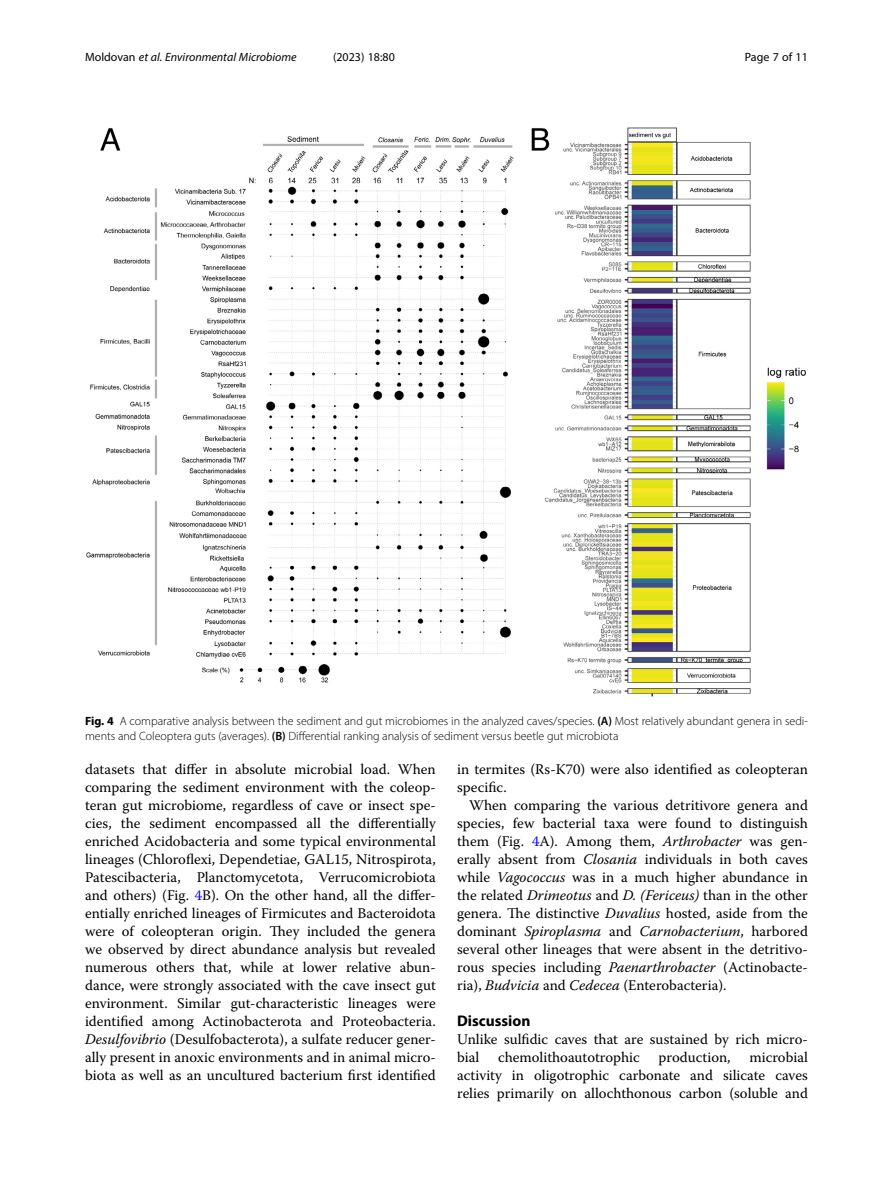
<style>
.page{position:relative;width:893px;height:1191px;background:#fff}
.page>*{position:absolute;margin:0;border:0;box-sizing:border-box;transform-origin:0 0}
.Head_1{font:700 15.45px "Myriad Pro";color:#000}
.Body_Text{font:14.7px/18px "Warnock Pro";color:#000;text-align:justify}
.Body_Text_Indent{font:14.7px/18px "Warnock Pro";color:#000;text-align:justify}
.Figure_Caption{font:300 12px/15px "Myriad Pro";color:#000}
.t1{font:italic 12px "Myriad Pro";color:#000}
.t2{font:12px "Myriad Pro";color:#000}
.s1{font-style:normal}
.s2{font-weight:700}
.s3{font-weight:600}
.s4{color:#00f}
.s5{font-style:italic}
</style>
<div class="page">
<img style="left:86px;top:127px;width:720px;height:570px">
<p class="t1" style="left:85px;top:50px;width:213px"><span class="s1">Moldovan</span> et al. Environmental Microbiome</p>
<p class="t2" style="left:333px;top:50px;width:63px">(2023) 18:80</p>
<p class="t2" style="left:745px;top:50px;width:65px">Page 7 of 11</p>
<p class="Figure_Caption" style="left:85px;top:713px;width:724px"><span class="s2">Fig. 4</span> A comparative analysis between the sediment and gut microbiomes in the analyzed caves/species. <span class="s3">(A)</span> Most relatively abundant genera in sedi&shy;ments and Coleoptera guts (averages). <span class="s3">(B)</span> Differential ranking analysis of sediment versus beetle gut microbiota</p>
<p class="Body_Text" style="left:85px;top:760px;width:352px">datasets that differ in absolute microbial load. When comparing the sediment environment with the coleop&shy;teran gut microbiome, regardless of cave or insect spe&shy;cies, the sediment encompassed all the differentially enriched Acidobacteria and some typical environmental lineages (Chloroflexi, Dependetiae, GAL15, Nitrospirota, Patescibacteria, Planctomycetota, Verrucomicrobiota and others) (Fig. <span class="s4">4</span>B). On the other hand, all the differ&shy;entially enriched lineages of Firmicutes and Bacteroidota were of coleopteran origin. They included the genera we observed by direct abundance analysis but revealed numerous others that, while at lower relative abun&shy;dance, were strongly associated with the cave insect gut environment. Similar gut-characteristic lineages were identified among Actinobacterota and Proteobacteria.<br><span class="s5">Desulfovibrio</span> (Desulfobacterota), a sulfate reducer gener&shy;ally present in anoxic environments and in animal micro&shy;biota as well as an uncultured bacterium first identified</p>
<p class="Body_Text" style="left:457px;top:760px;width:352px">in termites (Rs-K70) were also identified as coleopteran specific.</p>
<p class="Body_Text_Indent" style="left:457px;top:796px;width:352px;text-indent:12px">When comparing the various detritivore genera and species, few bacterial taxa were found to distinguish them (Fig. <span class="s4">4</span>A). Among them, <span class="s5">Arthrobacter</span> was gen&shy;erally absent from <span class="s5">Closania</span> individuals in both caves while <span class="s5">Vagococcus</span> was in a much higher abundance in the related <span class="s5">Drimeotus</span> and <span class="s5">D. (Fericeus)</span> than in the other genera. The distinctive <span class="s5">Duvalius</span> hosted, aside from the dominant <span class="s5">Spiroplasma</span> and <span class="s5">Carnobacterium</span>, harbored several other lineages that were absent in the detritivo&shy;rous species including <span class="s5">Paenarthrobacter</span> (Actinobacte&shy;ria), <span class="s5">Budvicia</span> and <span class="s5">Cedecea</span> (Enterobacteria).</p>
<p class="Head_1" style="left:457px;top:1011px;width:75px">Discussion</p>
<p class="Body_Text" style="left:457px;top:1030px;width:352px">Unlike sulfidic caves that are sustained by rich micro&shy;bial</p>
<p class="Body_Text" style="left:457px;top:1048px;width:352px;text-indent:292px">microbial activity in oligotrophic carbonate and silicate caves relies primarily on allochthonous carbon (soluble and</p>
<p class="Body_Text" style="left:498px;top:1048px;width:143px">chemolithoautotrophic</p>
<p class="Body_Text" style="left:659px;top:1048px;width:74px">production,</p>
</div>
